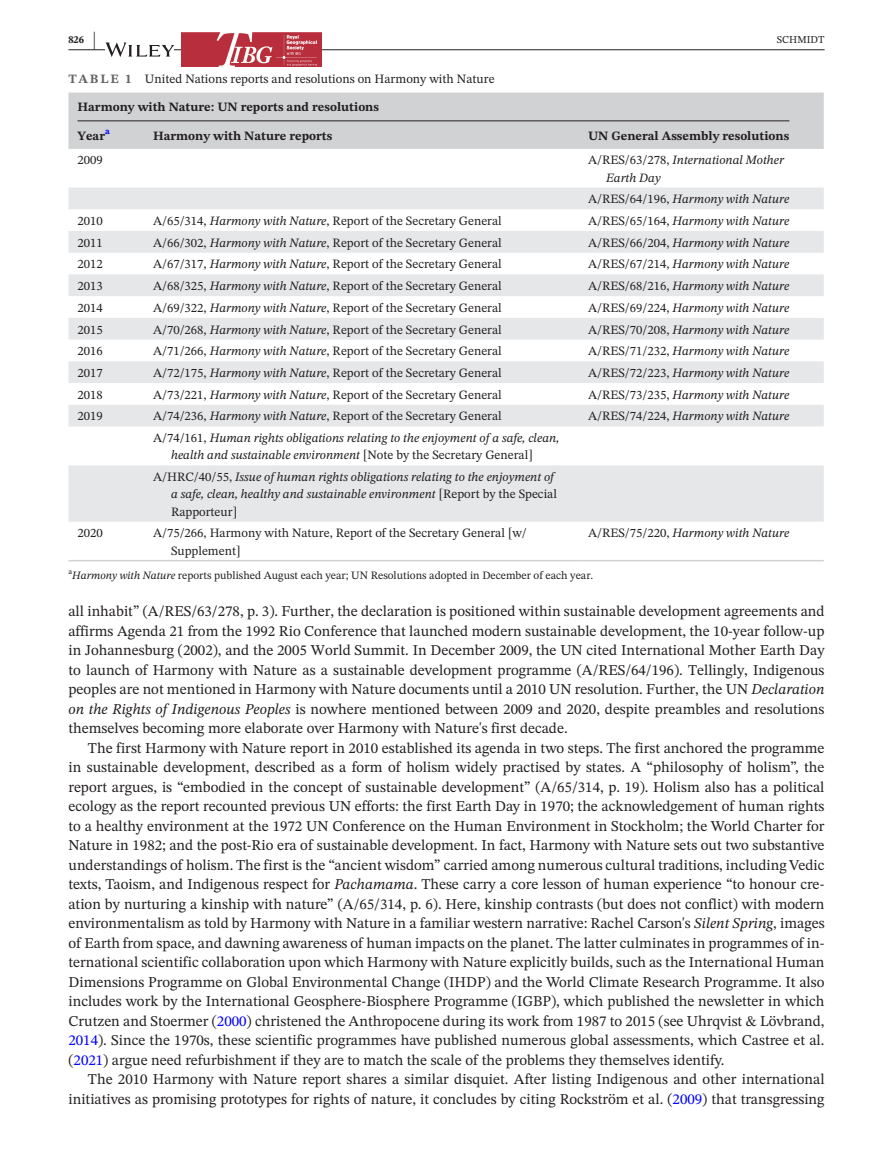
<style>
.page{position:relative;width:893px;height:1174px;background:#fff}
.page>*{position:absolute;margin:0;border:0;box-sizing:border-box;transform-origin:0 0}
.t1{font:15px/19.5px "STIX Two Text";color:#231f20;text-align:justify}
.t2{font:12.75px/17.2px "STIX Two Text";color:#231f20}
.t3{font:italic 12.75px/17.2px "STIX Two Text";color:#231f20}
.t4{font:700 12.75px "STIX Two Text";color:#231f20}
.t5{font:11.25px "STIX Two Text";color:#231f20}
.t6{font:10.5px "STIX Two Text";color:#231f20}
.t7{font:700 10.5px "STIX Two Text";color:#231f20}
.t8{font:7.8px "STIX Two Text";color:#231f20}
.s1{font-size:21px}
.s2{font-weight:700;color:#636366}
.s3{font-style:normal}
.s4{font-style:italic}
.s5{color:#00f}
</style>
<div class="page">
<hr style="left:68px;top:49px;width:756px;height:1px;background:#231f20">
<svg style="left:105px;top:43px;width:69px;height:14px"></svg>
<img style="left:182px;top:33px;width:140px;height:34px">
<img style="left:276px;top:36px;width:40px;height:29px">
<div style="left:68px;top:93px;width:756px;height:56px;background:#d1d2d4"></div>
<svg style="left:68px;top:187px;width:756px;height:334px;fill:#edeeef"></svg>
<hr style="left:68px;top:560px;width:76px;height:1px;background:#d1d2d4">
<hr style="left:144px;top:560px;width:435px;height:1px;background:#d1d2d4">
<hr style="left:579px;top:560px;width:245px;height:1px;background:#d1d2d4">
<hr style="left:77px;top:120px;width:712px;height:1px;background:#231f20">
<p class="t7" style="left:68px;top:32px;width:29px">826 <span class="s1">|</span></p>
<p class="t6" style="left:777px;top:32px;width:49px">SCHMIDT</p>
<p class="t2" style="left:68px;top:70px;width:428px"><span class="s2">TABLE 1</span> United Nations reports and resolutions on Harmony with Nature</p>
<p class="t4" style="left:77px;top:98px;width:303px">Harmony with Nature: UN reports and resolutions</p>
<p class="t4" style="left:77px;top:126px;width:34px">Year<sup>a</sup></p>
<p class="t4" style="left:153px;top:126px;width:181px">Harmony with Nature reports</p>
<p class="t4" style="left:588px;top:126px;width:203px">UN General Assembly resolutions</p>
<p class="t2" style="left:77px;top:151px;width:27px">2009</p>
<p class="t3" style="left:606px;top:151px;width:180px;text-indent:-18px"><span class="s3">A/RES/63/278,</span> International Mother<br>Earth Day</p>
<p class="t3" style="left:588px;top:190px;width:203px"><span class="s3">A/RES/64/196,</span> Harmony with Nature</p>
<p class="t2" style="left:77px;top:212px;width:27px">2010</p>
<p class="t2" style="left:153px;top:212px;width:350px">A/65/314, <span class="s4">Harmony with Nature</span>, Report of the Secretary General</p>
<p class="t3" style="left:588px;top:212px;width:203px"><span class="s3">A/RES/65/164,</span> Harmony with Nature</p>
<p class="t2" style="left:77px;top:234px;width:27px">2011</p>
<p class="t2" style="left:153px;top:234px;width:350px">A/66/302, <span class="s4">Harmony with Nature</span>, Report of the Secretary General</p>
<p class="t3" style="left:588px;top:234px;width:203px"><span class="s3">A/RES/66/204,</span> Harmony with Nature</p>
<p class="t2" style="left:77px;top:255px;width:27px">2012</p>
<p class="t2" style="left:153px;top:255px;width:350px">A/67/317, <span class="s4">Harmony with Nature</span>, Report of the Secretary General</p>
<p class="t3" style="left:588px;top:255px;width:203px"><span class="s3">A/RES/67/214,</span> Harmony with Nature</p>
<p class="t2" style="left:77px;top:277px;width:27px">2013</p>
<p class="t2" style="left:153px;top:277px;width:350px">A/68/325, <span class="s4">Harmony with Nature</span>, Report of the Secretary General</p>
<p class="t3" style="left:588px;top:277px;width:203px"><span class="s3">A/RES/68/216,</span> Harmony with Nature</p>
<p class="t2" style="left:77px;top:299px;width:27px">2014</p>
<p class="t2" style="left:153px;top:299px;width:350px">A/69/322, <span class="s4">Harmony with Nature</span>, Report of the Secretary General</p>
<p class="t3" style="left:588px;top:299px;width:203px"><span class="s3">A/RES/69/224,</span> Harmony with Nature</p>
<p class="t2" style="left:77px;top:321px;width:27px">2015</p>
<p class="t2" style="left:153px;top:321px;width:350px">A/70/268, <span class="s4">Harmony with Nature</span>, Report of the Secretary General</p>
<p class="t3" style="left:588px;top:320px;width:203px"><span class="s3">A/RES/70/208,</span> Harmony with Nature</p>
<p class="t2" style="left:77px;top:342px;width:27px">2016</p>
<p class="t2" style="left:153px;top:342px;width:350px">A/71/266, <span class="s4">Harmony with Nature</span>, Report of the Secretary General</p>
<p class="t3" style="left:588px;top:342px;width:203px"><span class="s3">A/RES/71/232,</span> Harmony with Nature</p>
<p class="t2" style="left:77px;top:364px;width:27px">2017</p>
<p class="t2" style="left:153px;top:364px;width:350px">A/72/175, <span class="s4">Harmony with Nature</span>, Report of the Secretary General</p>
<p class="t3" style="left:588px;top:364px;width:203px"><span class="s3">A/RES/72/223,</span> Harmony with Nature</p>
<p class="t2" style="left:77px;top:386px;width:27px">2018</p>
<p class="t2" style="left:153px;top:386px;width:350px">A/73/221, <span class="s4">Harmony with Nature</span>, Report of the Secretary General</p>
<p class="t3" style="left:588px;top:386px;width:203px"><span class="s3">A/RES/73/235,</span> Harmony with Nature</p>
<p class="t2" style="left:77px;top:407px;width:27px">2019</p>
<p class="t2" style="left:153px;top:407px;width:350px">A/74/236, <span class="s4">Harmony with Nature</span>, Report of the Secretary General</p>
<p class="t3" style="left:588px;top:407px;width:203px"><span class="s3">A/RES/74/224,</span> Harmony with Nature</p>
<p class="t3" style="left:171px;top:429px;width:390px;text-indent:-18px"><span class="s3">A/74/161,</span> Human rights obligations relating to the enjoyment of a safe, clean, health and sustainable environment <span class="s3">[Note by the Secretary General]</span></p>
<p class="t3" style="left:171px;top:468px;width:387px;text-indent:-18px"><span class="s3">A/HRC/40/55,</span> Issue of human rights obligations relating to the enjoyment of a safe, clean, healthy and sustainable environment <span class="s3">[Report by the Special<br>Rapporteur]</span></p>
<p class="t2" style="left:77px;top:524px;width:27px">2020</p>
<p class="t2" style="left:171px;top:524px;width:357px;text-indent:-18px">A/75/266, Harmony with Nature, Report of the Secretary General [w/<br>Supplement]</p>
<p class="t3" style="left:588px;top:524px;width:203px"><span class="s3">A/RES/75/220,</span> Harmony with Nature</p>
<p class="t8" style="left:68px;top:566px;width:5px">a</p>
<p class="t5" style="left:72px;top:567px;width:523px"><span class="s4">Harmony with Nature</span> reports published August each year; UN Resolutions adopted in December of each year.</p>
<p class="t1" style="left:68px;top:601px;width:758px">all inhabit” (A/RES/63/278, p. 3). Further, the declaration is positioned within sustainable development agreements and affirms Agenda 21 from the 1992 Rio Conference that launched modern sustainable development, the 10-year follow-up in Johannesburg (2002), and the 2005 World Summit. In December 2009, the UN cited International Mother Earth Day to launch of Harmony with Nature as a sustainable development programme (A/RES/64/196). Tellingly, Indigenous peoples are not mentioned in Harmony with Nature documents until a 2010 UN resolution. Further, the UN <span class="s4">Declaration on the Rights of Indigenous Peoples</span> is nowhere mentioned between 2009 and 2020, despite preambles and resolutions themselves becoming more elaborate over Harmony with Nature's first decade.</p>
<p class="t1" style="left:68px;top:738px;width:758px;text-indent:20px">The first Harmony with Nature report in 2010 established its agenda in two steps. The first anchored the programme in sustainable development, described as a form of holism widely practised by states. A “philosophy of holism”, the report argues, is “embodied in the concept of sustainable development” (A/65/314, p. 19). Holism also has a political ecology as the report recounted previous UN efforts: the first Earth Day in 1970; the acknowledgement of human rights to a healthy environment at the 1972 UN Conference on the Human Environment in Stockholm; the World Charter for Nature in 1982; and the post-Rio era of sustainable development. In fact, Harmony with Nature sets out two substantive understandings of holism. The first is the “ancient wisdom” carried among numerous cultural traditions, including Vedic texts, Taoism, and Indigenous respect for <span class="s4">Pachamama</span>. These carry a core lesson of human experience “to honour cre&shy;ation by nurturing a kinship with nature” (A/65/314, p. 6). Here, kinship contrasts (but does not conflict) with modern environmentalism as told by Harmony with Nature in a familiar western narrative: Rachel Carson's <span class="s4">Silent Spring</span>, images of Earth from space, and dawning awareness of human impacts on the planet. The latter culminates in programmes of in&shy;ternational scientific collaboration upon which Harmony with Nature explicitly builds, such as the International Human Dimensions Programme on Global Environmental Change (IHDP) and the World Climate Research Programme. It also includes work by the International Geosphere-Biosphere Programme (IGBP), which published the newsletter in which Crutzen and Stoermer (<span class="s5">2000</span>) christened the Anthropocene during its work from 1987 to 2015 (see Uhrqvist &amp; Lövbrand, <span class="s5">2014</span>). Since the 1970s, these scientific programmes have published numerous global assessments, which Castree et al. (<span class="s5">2021</span>) argue need refurbishment if they are to match the scale of the problems they themselves identify.</p>
<p class="t1" style="left:68px;top:1069px;width:758px;text-align:right">The 2010 Harmony with Nature report shares a similar disquiet. After listing Indigenous and other international initiatives as promising prototypes for rights of nature, it concludes by citing Rockström et al. (<span class="s5">2009</span>) that transgressing</p>
</div>
